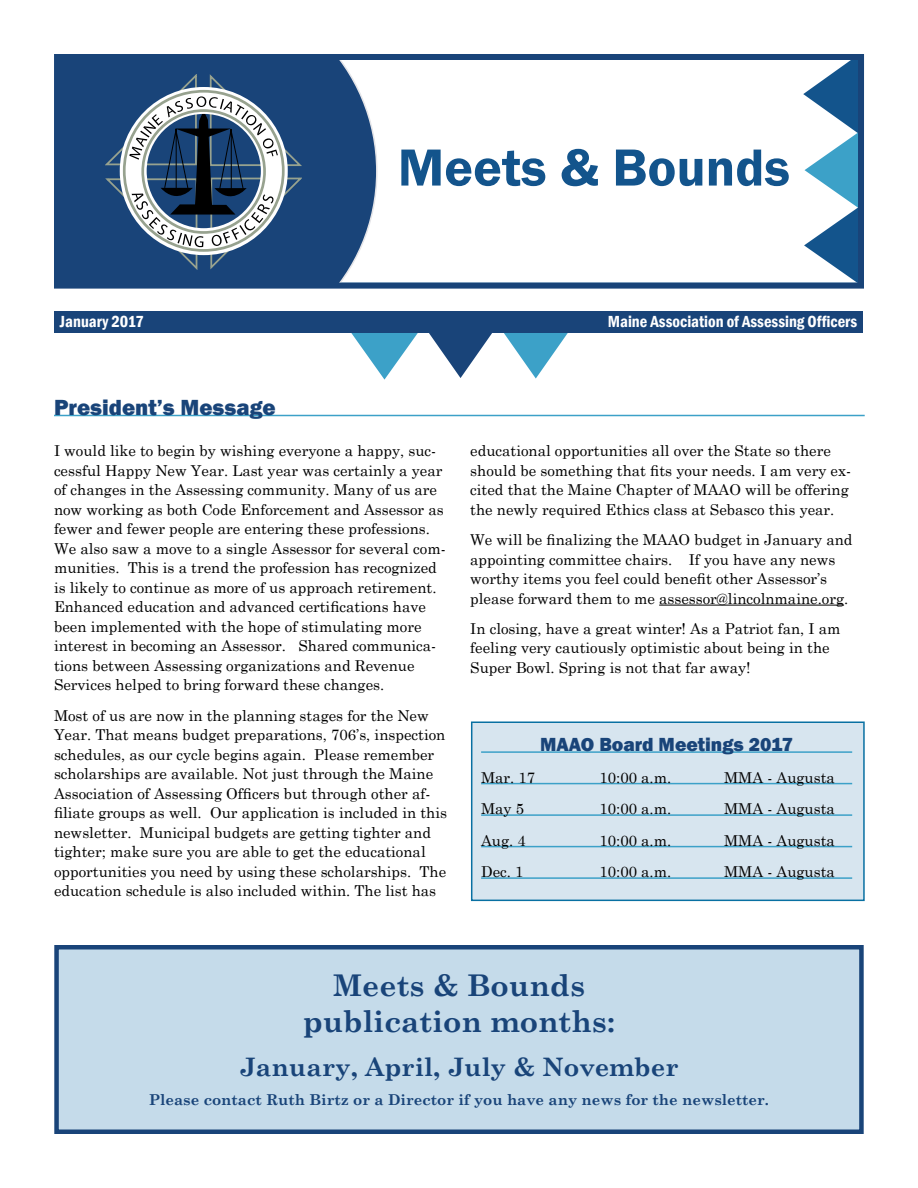
<style>
.page{position:relative;width:918px;height:1188px;background:#fff}
.page>*{position:absolute;margin:0;border:0;box-sizing:border-box;transform-origin:0 0}
.t1{font:600 54px "Franklin Gothic";color:#13548c}
.t2{font:700 30px/36px "Century Schoolbook";color:#194479;text-align:center}
.t3{font:700 25.5px "Century Schoolbook";color:#194479}
.t4{font:800 22.5px "Franklin Gothic";color:#194479}
.t5{font:800 19.5px "Franklin Gothic";color:#194479}
.t6{font:600 condensed 16.5px "Franklin Gothic";color:#fff}
.t7{font:15px/19.5px "Century Schoolbook";color:#000}
.t8{font:700 15px "Century Schoolbook";color:#194479}
</style>
<div class="page">
<svg style="left:351px;top:333px;width:217px;height:47px"></svg>
<div style="left:55px;top:312px;width:808px;height:21px;background:#194479"></div>
<svg style="left:803px;top:61px;width:54px;height:221px"></svg>
<svg style="left:61px;top:61px;width:317px;height:221px"></svg>
<div style="left:54px;top:54px;width:810px;height:235px;border:6px solid #194479"></div>
<svg style="left:105px;top:74px;width:197px;height:195px"></svg>
<hr style="left:54px;top:415px;width:811px;height:1px;background:#3ca1c8">
<hr style="left:659px;top:605px;width:185px;height:1px;background:#000">
<div style="left:471px;top:722px;width:394px;height:179px;background:#d7e5ef;border:2px solid #0870a2"></div>
<hr style="left:481px;top:751px;width:371px;height:2px;background:#3ca1c8">
<hr style="left:481px;top:783px;width:371px;height:1px;background:#3ca1c8">
<hr style="left:481px;top:814px;width:371px;height:2px;background:#3ca1c8">
<hr style="left:481px;top:846px;width:371px;height:1px;background:#3ca1c8">
<hr style="left:481px;top:877px;width:371px;height:2px;background:#3ca1c8">
<div style="left:57px;top:947px;width:804px;height:185px;background:#c5dbea"></div>
<div style="left:54px;top:945px;width:810px;height:189px;border:4px solid #194479"></div>
<h1 class="t1" style="left:398px;top:134px;width:394px">Meets &amp; Bounds</h1>
<p class="t6" style="left:60px;top:310px;width:85px">January 2017</p>
<p class="t6" style="left:608px;top:310px;width:251px">Maine Association of Assessing Officers</p>
<h3 class="t4" style="left:54px;top:393px;width:223px">President’s Message</h3>
<p class="t7" style="left:54px;top:440px;width:393px">I would like to begin by wishing everyone a happy, suc&shy;cessful Happy New Year. Last year was certainly a year of changes in the Assessing community. Many of us are now working as both Code Enforcement and Assessor as fewer and fewer people are entering these professions.<br>We also saw a move to a single Assessor for several com&shy;munities. This is a trend the profession has recognized is likely to continue as more of us approach retirement.<br>Enhanced education and advanced certifications have been implemented with the hope of stimulating more interest in becoming an Assessor. Shared communica&shy;tions between Assessing organizations and Revenue Services helped to bring forward these changes.</p>
<p class="t7" style="left:54px;top:704px;width:395px">Most of us are now in the planning stages for the New Year. That means budget preparations, 706’s, inspection schedules, as our cycle begins again. Please remember scholarships are available. Not just through the Maine Association of Assessing Officers but through other af&shy;filiate groups as well. Our application is included in this newsletter. Municipal budgets are getting tighter and tighter; make sure you are able to get the educational opportunities you need by using these scholarships. The education schedule is also included within. The list has</p>
<p class="t7" style="left:470px;top:440px;width:382px">educational opportunities all over the State so there should be something that fits your needs. I am very ex&shy;cited that the Maine Chapter of MAAO will be offering the newly required Ethics class at Sebasco this year.</p>
<p class="t7" style="left:470px;top:529px;width:384px">We will be finalizing the MAAO budget in January and appointing committee chairs. If you have any news worthy items you feel could benefit other Assessor’s please forward them to me assessor@lincolnmaine.org.</p>
<p class="t7" style="left:470px;top:617px;width:372px">In closing, have a great winter! As a Patriot fan, I am feeling very cautiously optimistic about being in the<br>Super Bowl. Spring is not that far away!</p>
<h3 class="t5" style="left:540px;top:732px;width:254px">MAAO Board Meetings 2017</h3>
<p class="t7" style="left:481px;top:766px;width:56px">Mar. 17</p>
<p class="t7" style="left:600px;top:766px;width:73px">10:00 a.m.</p>
<p class="t7" style="left:724px;top:766px;width:112px">MMA - Augusta</p>
<p class="t7" style="left:481px;top:798px;width:45px">May 5</p>
<p class="t7" style="left:600px;top:798px;width:73px">10:00 a.m.</p>
<p class="t7" style="left:724px;top:798px;width:112px">MMA - Augusta</p>
<p class="t7" style="left:481px;top:829px;width:46px">Aug. 4</p>
<p class="t7" style="left:600px;top:829px;width:73px">10:00 a.m.</p>
<p class="t7" style="left:724px;top:829px;width:112px">MMA - Augusta</p>
<p class="t7" style="left:481px;top:861px;width:44px">Dec. 1</p>
<p class="t7" style="left:600px;top:861px;width:73px">10:00 a.m.</p>
<p class="t7" style="left:724px;top:861px;width:112px">MMA - Augusta</p>
<h2 class="t2" style="left:303px;top:966px;width:314px">Meets &amp; Bounds publication months:</h2>
<h3 class="t3" style="left:239px;top:1047px;width:441px">January, April, July &amp; November</h3>
<p class="t8" style="left:149px;top:1088px;width:622px">Please contact Ruth Birtz or a Director if you have any news for the newsletter.</p>
</div>
